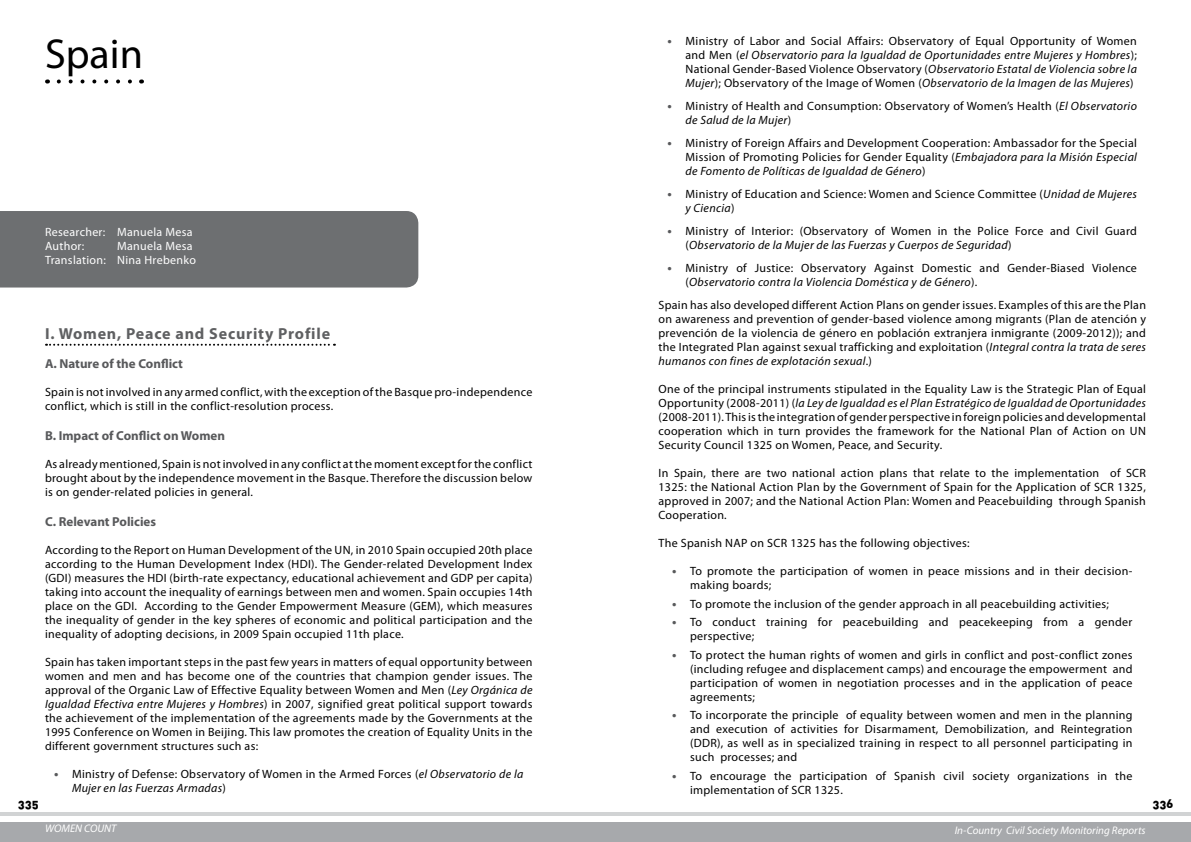
<style>
.page{position:relative;width:1191px;height:842px;background:#fff}
.page>*{position:absolute;margin:0;border:0;box-sizing:border-box;transform-origin:0 0}
.t1{font:42px "Myriad Pro";color:#000}
.t2{font:700 16px "Myriad Pro";letter-spacing:.05em;color:#5f6062}
.t3{font:700 13px "Myriad Pro";color:#58595b}
.t4{font:12px/14px "Myriad Pro";letter-spacing:.025em;color:#000;text-align:justify}
.t5{font:12px/14px "Myriad Pro";letter-spacing:.025em;color:#fff}
.t6{font:12px "DIN Black Alternate";letter-spacing:.025em;color:#000}
.t7{font:italic 11px "Myriad Pro";color:#fff}
.s1{font-style:italic}
.s2{font-weight:700;font-size:13px;color:#58595b}
</style>
<div class="page">
<div style="left:0;top:822px;width:595px;height:20px;background:#a7a9ac"></div>
<hr style="left:0;top:812px;width:595px;height:4px;background:#d1d3d4">
<div style="left:595px;top:822px;width:596px;height:20px;background:#a7a9ac"></div>
<hr style="left:595px;top:812px;width:596px;height:4px;background:#d1d3d4">
<div style="left:0;top:211px;width:418px;height:76px;background:#6d6f71"></div>
<svg style="left:59px;top:79px;width:73px;height:4px"></svg>
<svg style="left:46px;top:344px;width:289px;height:2px"></svg>
<h1 class="t1" style="left:45px;top:28px;width:99px">Spain</h1>
<p class="t5" style="left:45px;top:224px;width:149px">Researcher: Manuela Mesa<br>Author:</p>
<p class="t5" style="left:45px;top:238px;width:152px;text-align:right">Manuela Mesa<br>Translation: Nina Hrebenko</p>
<h2 class="t2" style="left:45px;top:323px;width:287px">I. Women, Peace and Security Profile</h2>
<p class="t3" style="left:45px;top:355px;width:140px">A. Nature of the Conflict</p>
<p class="t4" style="left:45px;top:385px;width:489px">Spain is not involved in any armed conflict, with the exception of the Basque pro-independence conflict, which is still in the conflict-resolution process.</p>
<p class="t3" style="left:45px;top:427px;width:181px">B. Impact of Conflict on Women</p>
<p class="t4" style="left:45px;top:457px;width:489px">As already mentioned, Spain is not involved in any conflict at the moment except for the conflict brought about by the independence movement in the Basque. Therefore the discussion below is on gender-related policies in general.</p>
<p class="t3" style="left:45px;top:513px;width:113px">C. Relevant Policies</p>
<p class="t4" style="left:45px;top:542px;width:489px">According to the Report on Human Development of the UN, in 2010 Spain occupied 20th place according to the Human Development Index (HDI). The Gender-related Development Index (GDI) measures the HDI (birth-rate expectancy, educational achievement and GDP per capita) taking into account the inequality of earnings between men and women. Spain occupies 14th place on the GDI. According to the Gender Empowerment Measure (GEM), which measures the inequality of gender in the key spheres of economic and political participation and the inequality of adopting decisions, in 2009 Spain occupied 11th place.</p>
<p class="t4" style="left:45px;top:654px;width:489px">Spain has taken important steps in the past few years in matters of equal opportunity between women and men and has become one of the countries that champion gender issues. The approval of the Organic Law of Effective Equality between Women and Men (<span class="s1">Ley Orgánica de Igualdad Efectiva entre Mujeres y Hombres</span>) in 2007, signified great political support towards the achievement of the implementation of the agreements made by the Governments at the 1995 Conference on Women in Beijing. This law promotes the creation of Equality Units in the different government structures such as:</p>
<p class="t4" style="left:72px;top:766px;width:453px;text-indent:-18px"><span class="s2">•</span> Ministry of Defense: Observatory of Women in the Armed Forces (<span class="s1">el Observatorio de la<br>Mujer en las Fuerzas Armadas</span>)</p>
<p class="t6" style="left:18px;top:796px;width:22px">335</p>
<p class="t7" style="left:45px;top:822px;width:73px">WOMEN COUNT</p>
<p class="t4" style="left:685px;top:34px;width:453px;text-indent:-18px"><span class="s2">•</span> Ministry of Labor and Social Affairs: Observatory of Equal Opportunity of Women and Men (<span class="s1">el Observatorio para la Igualdad de Oportunidades entre Mujeres y Hombres</span>); National Gender-Based Violence Observatory (<span class="s1">Observatorio Estatal de Violencia sobre la Mujer</span>); Observatory of the Image of Women (<span class="s1">Observatorio de la Imagen de las Mujeres</span>)</p>
<p class="t4" style="left:685px;top:99px;width:453px;text-indent:-18px"><span class="s2">•</span> Ministry of Health and Consumption: Observatory of Women’s Health (<span class="s1">El Observatorio de Salud de la Mujer</span>)</p>
<p class="t4" style="left:685px;top:136px;width:453px;text-indent:-18px"><span class="s2">•</span> Ministry of Foreign Affairs and Development Cooperation: Ambassador for the Special Mission of Promoting Policies for Gender Equality (<span class="s1">Embajadora para la Misión Especial de Fomento de Políticas de Igualdad de Género</span>)</p>
<p class="t4" style="left:685px;top:187px;width:453px;text-indent:-18px"><span class="s2">•</span> Ministry of Education and Science: Women and Science Committee (<span class="s1">Unidad de Mujeres y Ciencia</span>)</p>
<p class="t4" style="left:685px;top:224px;width:453px;text-indent:-18px"><span class="s2">•</span> Ministry of Interior: (Observatory of Women in the Police Force and Civil Guard (<span class="s1">Observatorio de la Mujer de las Fuerzas y Cuerpos de Seguridad</span>)</p>
<p class="t4" style="left:685px;top:261px;width:453px;text-indent:-18px"><span class="s2">•</span> Ministry of Justice: Observatory Against Domestic and Gender-Biased Violence (<span class="s1">Observatorio contra la Violencia Doméstica y de Género</span>).</p>
<p class="t4" style="left:658px;top:298px;width:489px">Spain has also developed different Action Plans on gender issues. Examples of this are the Plan on awareness and prevention of gender-based violence among migrants (Plan de atención y prevención de la violencia de género en población extranjera inmigrante (2009-2012)); and the Integrated Plan against sexual trafficking and exploitation (<span class="s1">Integral contra la trata de seres humanos con fines de explotación sexual</span>.)</p>
<p class="t4" style="left:658px;top:382px;width:489px">One of the principal instruments stipulated in the Equality Law is the Strategic Plan of Equal Opportunity (2008-2011) (<span class="s1">la Ley de Igualdad es el Plan Estratégico de Igualdad de Oportunidades </span>(2008-2011). This is the integration of gender perspective in foreign policies and developmental cooperation which in turn provides the framework for the National Plan of Action on UN Security Council 1325 on Women, Peace, and Security.</p>
<p class="t4" style="left:658px;top:466px;width:489px">In Spain, there are two national action plans that relate to the implementation of SCR 1325: the National Action Plan by the Government of Spain for the Application of SCR 1325, approved in 2007; and the National Action Plan: Women and Peacebuilding through Spanish Cooperation.</p>
<p class="t4" style="left:658px;top:536px;width:312px">The Spanish NAP on SCR 1325 has the following objectives:</p>
<p class="t4" style="left:690px;top:564px;width:444px;text-indent:-18px"><span class="s2">•</span> To promote the participation of women in peace missions and in their decision&shy;making boards;</p>
<p class="t4" style="left:672px;top:596px;width:438px"><span class="s2">•</span> To promote the inclusion of the gender approach in all peacebuilding activities;</p>
<p class="t4" style="left:690px;top:615px;width:444px;text-indent:-18px"><span class="s2">•</span> To conduct training for peacebuilding and peacekeeping from a gender perspective;</p>
<p class="t4" style="left:690px;top:647px;width:444px;text-indent:-18px"><span class="s2">•</span> To protect the human rights of women and girls in conflict and post-conflict zones (including refugee and displacement camps) and encourage the empowerment and participation of women in negotiation processes and in the application of peace agreements;</p>
<p class="t4" style="left:690px;top:708px;width:444px;text-indent:-18px"><span class="s2">•</span> To incorporate the principle of equality between women and men in the planning and execution of activities for Disarmament, Demobilization, and Reintegration (DDR), as well as in specialized training in respect to all personnel participating in such processes; and</p>
<p class="t4" style="left:690px;top:768px;width:444px;text-indent:-18px"><span class="s2">•</span> To encourage the participation of Spanish civil society organizations in the implementation of SCR 1325.</p>
<p class="t6" style="left:1152px;top:795px;width:22px">336</p>
<p class="t7" style="left:954px;top:823px;width:192px">In-Country Civil Society Monitoring Reports</p>
</div>
